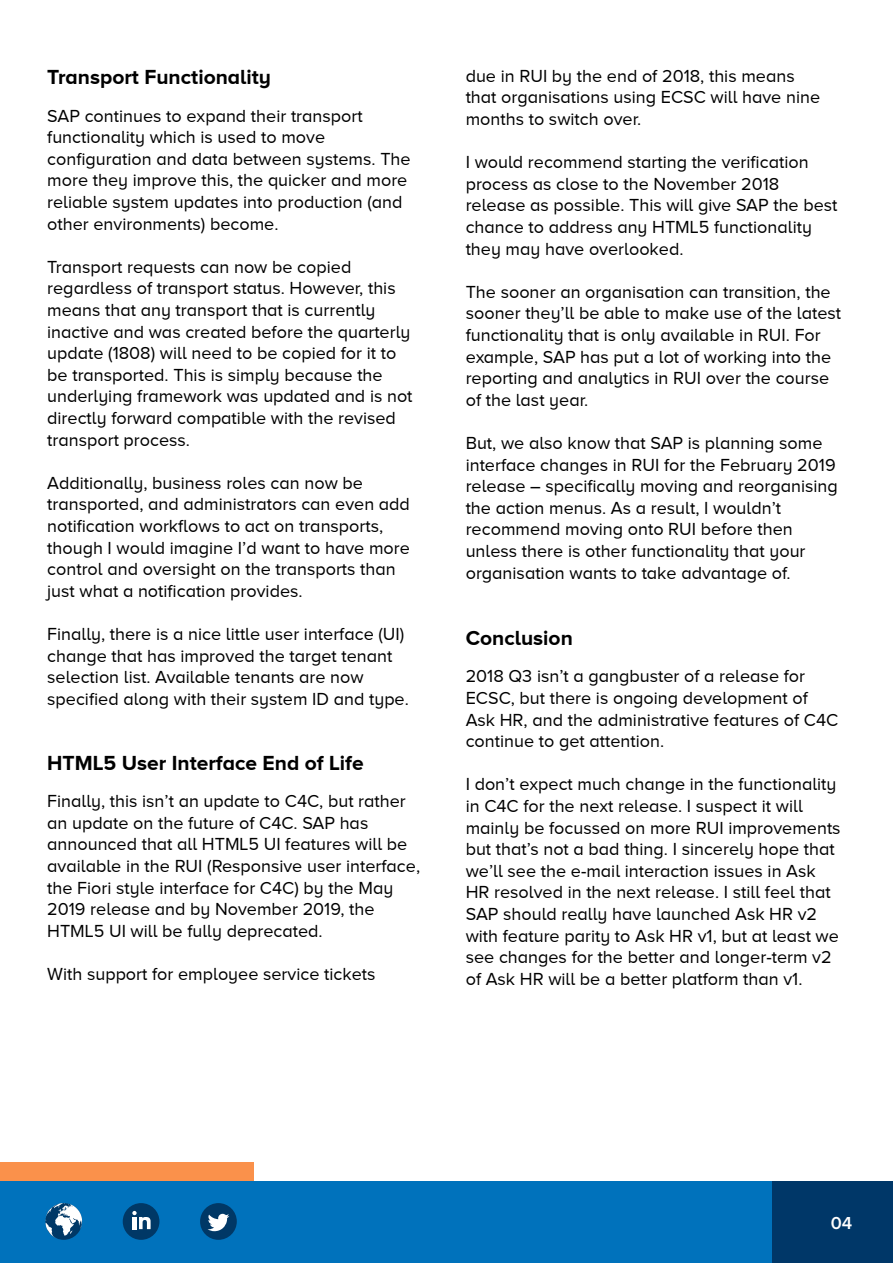
<style>
.page{position:relative;width:893px;height:1263px;background:#fff}
.page>*{position:absolute;margin:0;border:0;box-sizing:border-box;transform-origin:0 0}
.t1{font:700 21px "Proxima Nova A";color:#000}
.t2{font:18px/21.6px "Proxima Nova A";color:#000}
.t3{font:600 18px "Proxima Nova";color:#fff}
</style>
<div class="page">
<div style="left:0;top:1162px;width:254px;height:101px;background:#fa914b"></div>
<div style="left:0;top:1182px;width:893px;height:81px;background:#0072bc"></div>
<div style="left:773px;top:1182px;width:120px;height:81px;background:#003768"></div>
<div style="left:123px;top:1203px;width:36px;height:37px;background:#003866;border-radius:50%"></div>
<svg style="left:132px;top:1211px;width:19px;height:18px"></svg>
<svg style="left:45px;top:1203px;width:37px;height:37px"></svg>
<svg style="left:45px;top:1203px;width:37px;height:35px"></svg>
<div style="left:200px;top:1203px;width:37px;height:37px;background:#003866;border-radius:50%"></div>
<svg style="left:208px;top:1214px;width:21px;height:17px"></svg>
<p class="t1" style="left:47px;top:65px;width:225px">Transport Functionality</p>
<p class="t2" style="left:47px;top:104px;width:365px">SAP continues to expand their transport functionality which is used to move configuration and data between systems. The more they improve this, the quicker and more reliable system updates into production (and other environments) become.</p>
<p class="t2" style="left:47px;top:256px;width:367px">Transport requests can now be copied regardless of transport status. However, this means that any transport that is currently inactive and was created before the quarterly update (1808) will need to be copied for it to be transported. This is simply because the underlying framework was updated and is not directly forward compatible with the revised transport process.</p>
<p class="t2" style="left:47px;top:472px;width:364px">Additionally, business roles can now be transported, and administrators can even add notification workflows to act on transports, though I would imagine I’d want to have more control and oversight on the transports than just what a notification provides.</p>
<p class="t2" style="left:47px;top:623px;width:363px">Finally, there is a nice little user interface (UI) change that has improved the target tenant selection list. Available tenants are now specified along with their system ID and type.</p>
<p class="t1" style="left:47px;top:751px;width:318px">HTML5 User Interface End of Life</p>
<p class="t2" style="left:47px;top:790px;width:374px">Finally, this isn’t an update to C4C, but rather an update on the future of C4C. SAP has announced that all HTML5 UI features will be available in the RUI (Responsive user interface, the Fiori style interface for C4C) by the May 2019 release and by November 2019, the HTML5 UI will be fully deprecated.</p>
<p class="t2" style="left:47px;top:963px;width:330px">With support for employee service tickets</p>
<p class="t2" style="left:466px;top:65px;width:356px">due in RUI by the end of 2018, this means that organisations using ECSC will have nine months to switch over.</p>
<p class="t2" style="left:466px;top:151px;width:373px">I would recommend starting the verification process as close to the November 2018 release as possible. This will give SAP the best chance to address any HTML5 functionality they may have overlooked.</p>
<p class="t2" style="left:466px;top:281px;width:377px">The sooner an organisation can transition, the sooner they’ll be able to make use of the latest functionality that is only available in RUI. For example, SAP has put a lot of working into the reporting and analytics in RUI over the course of the last year.</p>
<p class="t2" style="left:466px;top:432px;width:374px">But, we also know that SAP is planning some interface changes in RUI for the February 2019 release – specifically moving and reorganising the action menus. As a result, I wouldn’t recommend moving onto RUI before then unless there is other functionality that your organisation wants to take advantage of.</p>
<p class="t1" style="left:466px;top:626px;width:109px">Conclusion</p>
<p class="t2" style="left:466px;top:665px;width:374px">2018 Q3 isn’t a gangbuster of a release for ECSC, but there is ongoing development of Ask HR, and the administrative features of C4C continue to get attention.</p>
<p class="t2" style="left:466px;top:773px;width:376px">I don’t expect much change in the functionality in C4C for the next release. I suspect it will mainly be focussed on more RUI improvements but that’s not a bad thing. I sincerely hope that we’ll see the e-mail interaction issues in Ask HR resolved in the next release. I still feel that SAP should really have launched Ask HR v2 with feature parity to Ask HR v1, but at least we see changes for the better and longer-term v2 of Ask HR will be a better platform than v1.</p>
<p class="t3" style="left:831px;top:1214px;width:23px">04</p>
</div>
